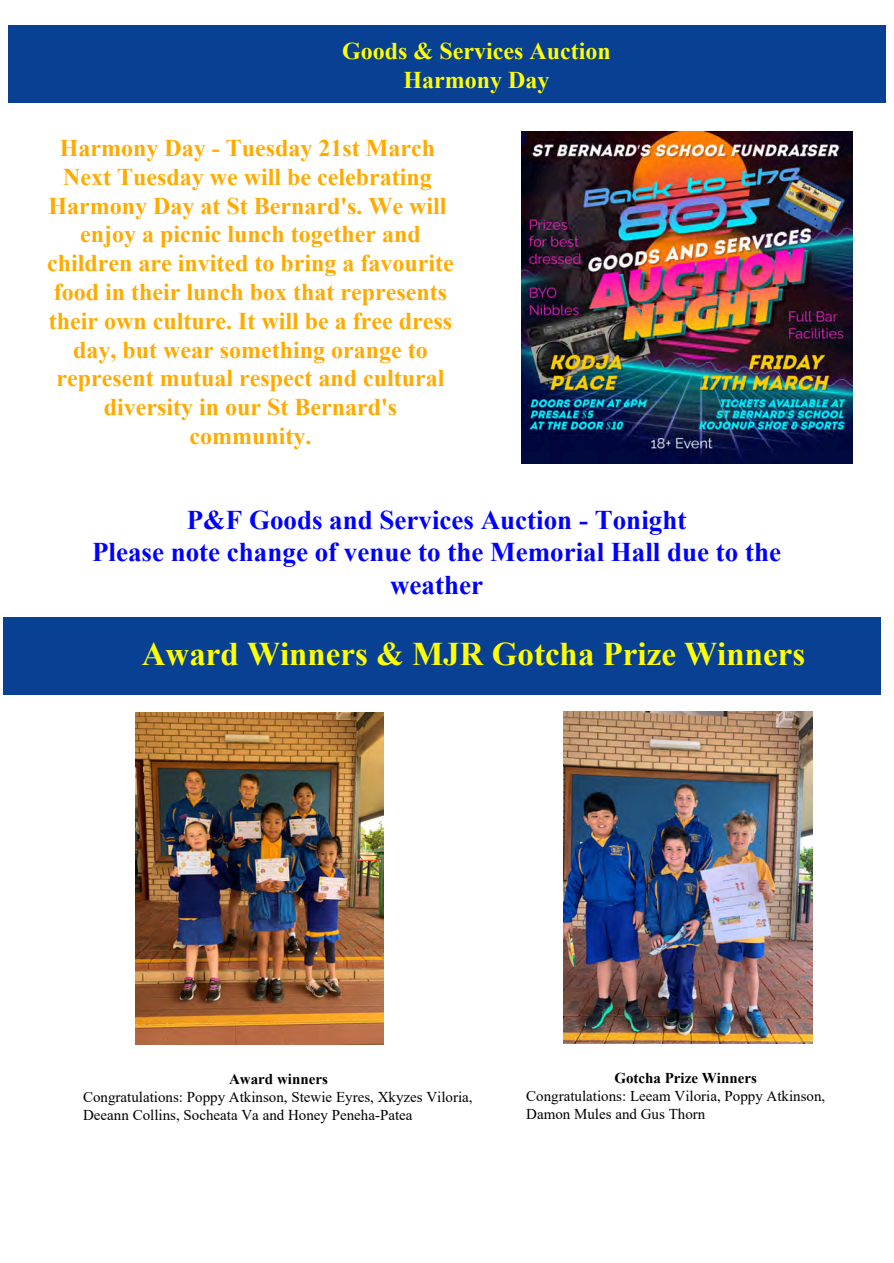
<style>
.page{position:relative;width:894px;height:1263px;background:#fff}
.page>*{position:absolute;margin:0;border:0;box-sizing:border-box;transform-origin:0 0}
.t1{font:700 33px "Times New Roman";color:#ff0}
.t2{font:700 27px/32.4px "Times New Roman";color:#00f;text-align:center}
.t3{font:700 24px/28.8px "Times New Roman";color:#fa0;text-align:center}
.t4{font:700 24px/28.8px "Times New Roman";color:#ff0;text-align:center}
.t5{font:15px/18px "Times New Roman";color:#000}
.t6{font:700 15px "Times New Roman";color:#000}
</style>
<div class="page">
<div style="left:3px;top:617px;width:877px;height:78px;background:#084094"></div>
<img style="left:521px;top:131px;width:332px;height:332px">
<div style="left:8px;top:25px;width:878px;height:78px;background:#084094"></div>
<img style="left:135px;top:713px;width:249px;height:331px">
<img style="left:563px;top:712px;width:249px;height:332px">
<p class="t4" style="left:342px;top:36px;width:270px">Goods &amp; Services Auction<br>Harmony Day</p>
<p class="t3" style="left:47px;top:133px;width:408px">Harmony Day - Tuesday 21st March Next Tuesday we will be celebrating Harmony Day at St Bernard's. We will enjoy a picnic lunch together and children are invited to bring a favourite food in their lunch box that represents their own culture. It will be a free dress day, but wear something orange to represent mutual respect and cultural diversity in our St Bernard's community.</p>
<p class="t2" style="left:92px;top:503px;width:691px">P&amp;F Goods and Services Auction - Tonight<br>Please note change of venue to the Memorial Hall due to the weather</p>
<h1 class="t1" style="left:142px;top:630px;width:665px">Award Winners &amp; MJR Gotcha Prize Winners</h1>
<p class="t6" style="left:229px;top:1069px;width:100px">Award winners</p>
<p class="t5" style="left:83px;top:1088px;width:391px">Congratulations: Poppy Atkinson, Stewie Eyres, Xkyzes Viloria,<br>Deeann Collins, Socheata Va and Honey Peneha-Patea</p>
<p class="t6" style="left:614px;top:1067px;width:144px">Gotcha Prize Winners</p>
<p class="t5" style="left:526px;top:1086px;width:301px">Congratulations: Leeam Viloria, Poppy Atkinson,<br>Damon Mules and Gus Thorn</p>
</div>
